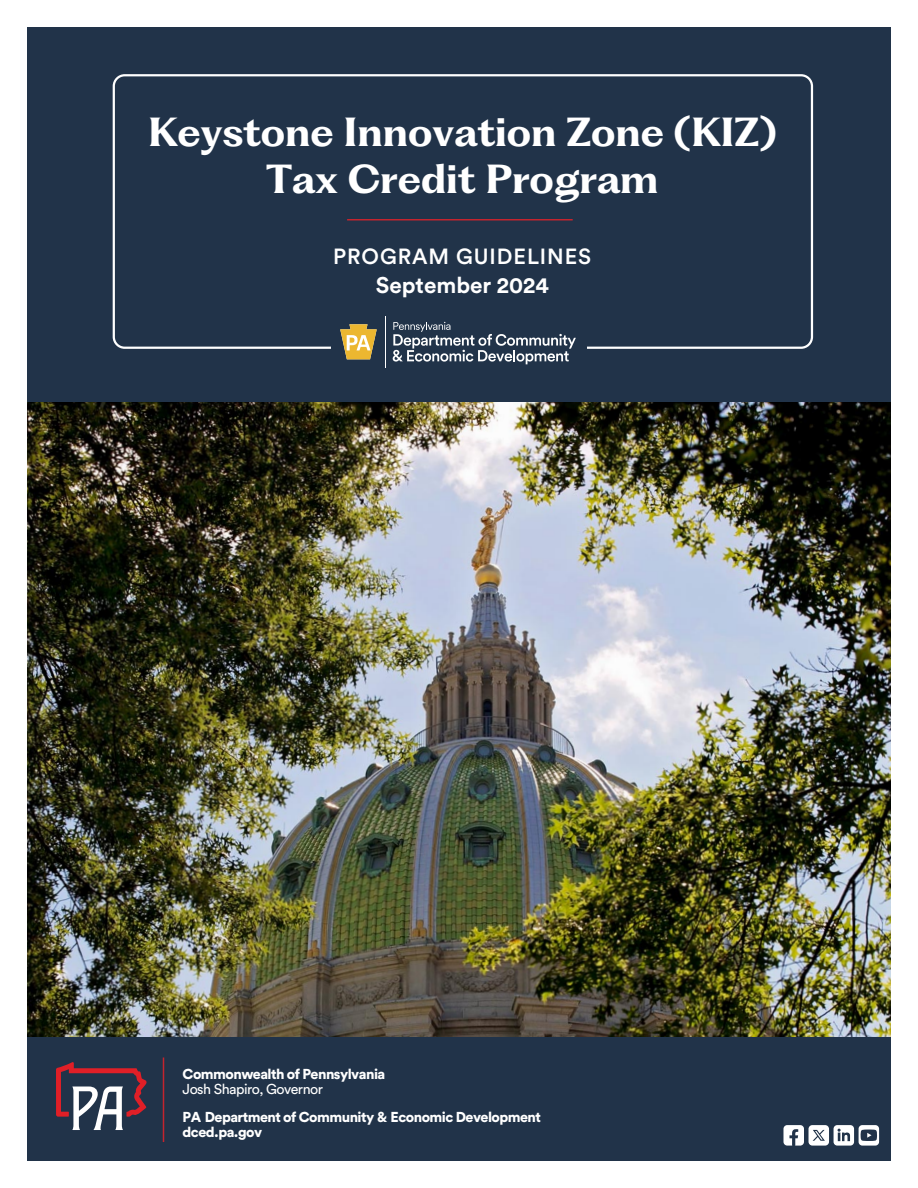
<style>
.page{position:relative;width:918px;height:1188px;background:#fff}
.page>*{position:absolute;margin:0;border:0;box-sizing:border-box;transform-origin:0 0}
.t1{font:700 37.5px/46.5px "PP Fragment Glare";color:#fff;text-align:center}
.t2{font:700 22.5px "Circular Std";color:#fff}
.t3{font:500 21.75px "Circular Std";letter-spacing:.04em;color:#fff}
.t4{font:900 14.25px/15px "Circular Std";letter-spacing:-.04em;color:#fff}
.t5{font:14.25px "Circular Std";letter-spacing:-.035em;color:#fff}
</style>
<div class="page">
<div style="left:27px;top:27px;width:864px;height:1134px;background:#213349"></div>
<img style="left:27px;top:403px;width:864px;height:634px">
<svg style="left:113px;top:74px;width:700px;height:275px"></svg>
<div style="left:331px;top:296px;width:256px;height:85px;background:#213349"></div>
<svg style="left:393px;top:322px;width:183px;height:42px"></svg>
<hr style="left:385px;top:316px;width:1px;height:51px;background:#fff">
<svg style="left:340px;top:324px;width:37px;height:35px"></svg>
<svg style="left:783px;top:1125px;width:96px;height:21px"></svg>
<svg style="left:56px;top:1062px;width:91px;height:68px"></svg>
<hr style="left:163px;top:1058px;width:1px;height:84px;background:#c4242e">
<hr style="left:347px;top:219px;width:226px;height:1px;background:#c4242e">
<h1 class="t1" style="left:148px;top:113px;width:630px">Keystone Innovation Zone (KIZ)<br>Tax Credit Program</h1>
<h3 class="t3" style="left:333px;top:244px;width:259px">PROGRAM GUIDELINES</h3>
<h2 class="t2" style="left:376px;top:273px;width:175px">September 2024</h2>
<p class="t4" style="left:183px;top:1067px;width:204px">Commonwealth of Pennsylvania</p>
<p class="t5" style="left:183px;top:1081px;width:142px">Josh Shapiro, Governor</p>
<p class="t4" style="left:183px;top:1110px;width:360px">PA Department of Community &amp; Economic Development dced.pa.gov</p>
</div>
